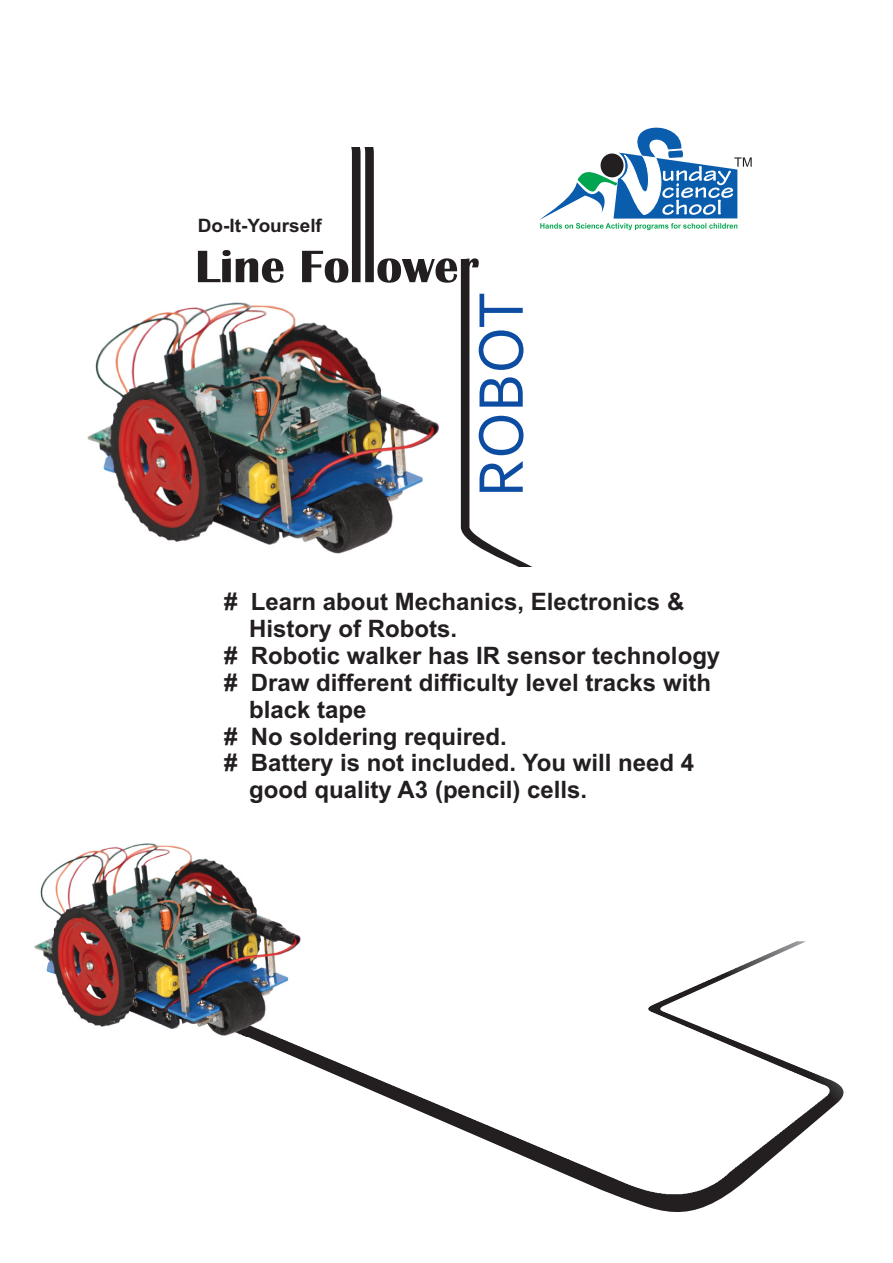
<style>
.page{position:relative;width:893px;height:1263px;background:#fff}
.page>*{position:absolute;margin:0;border:0;box-sizing:border-box;transform-origin:0 0}
.t1{font:66.15px "Corbel";color:#0d4da1}
.t2{font:700 24px "Arial";color:#231f20}
.t3{font:700 18.45px "Arial";color:#231f20}
</style>
<div class="page">
<img style="left:88px;top:307px;width:110px;height:235px">
<img style="left:198px;top:147px;width:333px;height:419px">
<img style="left:244px;top:941px;width:600px;height:271px">
<img style="left:34px;top:843px;width:267px;height:193px">
<svg style="left:539px;top:127px;width:213px;height:103px"></svg>
<p class="t3" style="left:198px;top:219px;width:126px">Do-It-Yourself</p>
<h1 class="t1" style="left:473px;top:497px;width:206px;rotate:-90deg">ROBOT</h1>
<p class="t2" style="left:224px;top:593px;width:462px"># Learn about Mechanics, Electronics &amp;</p>
<p class="t2" style="left:249px;top:620px;width:210px">History of Robots.</p>
<p class="t2" style="left:224px;top:647px;width:498px"># Robotic walker has IR sensor technology</p>
<p class="t2" style="left:224px;top:673px;width:488px"># Draw different difficulty level tracks with</p>
<p class="t2" style="left:249px;top:700px;width:119px">black tape</p>
<p class="t2" style="left:224px;top:727px;width:284px"># No soldering required.</p>
<p class="t2" style="left:224px;top:754px;width:471px"># Battery is not included. You will need 4</p>
<p class="t2" style="left:249px;top:781px;width:339px">good quality A3 (pencil) cells.</p>
</div>
